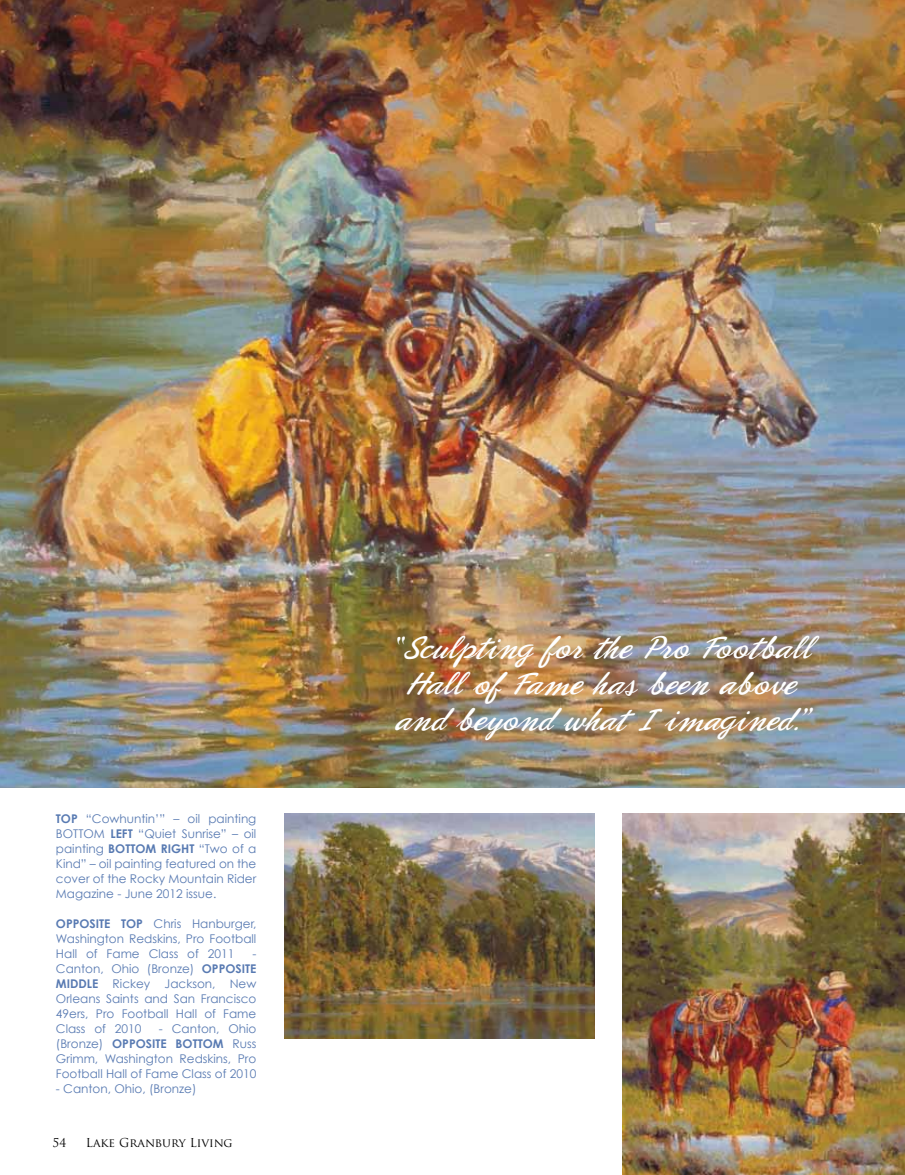
<style>
.page{position:relative;width:905px;height:1175px;background:#fff}
.page>*{position:absolute;margin:0;border:0;box-sizing:border-box;transform-origin:0 0}
.t1{font:33px/36px "Phoenix Script FLF";color:#fff}
.t2{font:12px/15px "Century Gothic";color:#587ab2;text-align:justify}
.t3{font:12px "Trajan Pro";color:#000}
.s1{font-weight:700}
</style>
<div class="page">
<img style="left:0;top:0;width:904px;height:788px">
<img style="left:284px;top:813px;width:310px;height:225px">
<img style="left:622px;top:813px;width:282px;height:361px">
<p class="t2" style="left:56px;top:810px;width:202px"><span class="s1">TOP</span> “Cowhuntin’” – oil painting BOTTOM <span class="s1">LEFT</span> “Quiet Sunrise” – oil painting <span class="s1">BOTTOM RIGHT</span> “Two of a Kind” – oil painting featured on the cover of the Rocky Mountain Rider Magazine - June 2012 issue.</p>
<p class="t2" style="left:56px;top:915px;width:202px"><span class="s1">OPPOSITE TOP</span> Chris Hanburger, Washington Redskins, Pro Football Hall of Fame Class of 2011</p>
<p class="t2" style="left:56px;top:945px;width:202px;text-indent:196px">- Canton, Ohio (Bronze) <span class="s1">OPPOSITE MIDDLE</span> Rickey Jackson, New Orleans Saints and San Francisco 49ers, Pro Football Hall of Fame Class of 2010</p>
<p class="t2" style="left:56px;top:1020px;width:202px;text-indent:103px">- Canton, Ohio (Bronze) <span class="s1">OPPOSITE BOTTOM</span> Russ Grimm, Washington Redskins, Pro Football Hall of Fame Class of 2010</p>
<p class="t2" style="left:56px;top:1080px;width:142px">- Canton, Ohio, (Bronze)</p>
<p class="t3" style="left:53px;top:1135px;width:15px">54</p>
<p class="t3" style="left:86px;top:1135px;width:148px">Lake Granbury Living</p>
<h1 class="t1" style="left:390px;top:631px;width:423px">“Sculpting for the Pro Football<br>Hall of Fame has been above and beyond what I imagined.”</h1>
</div>
